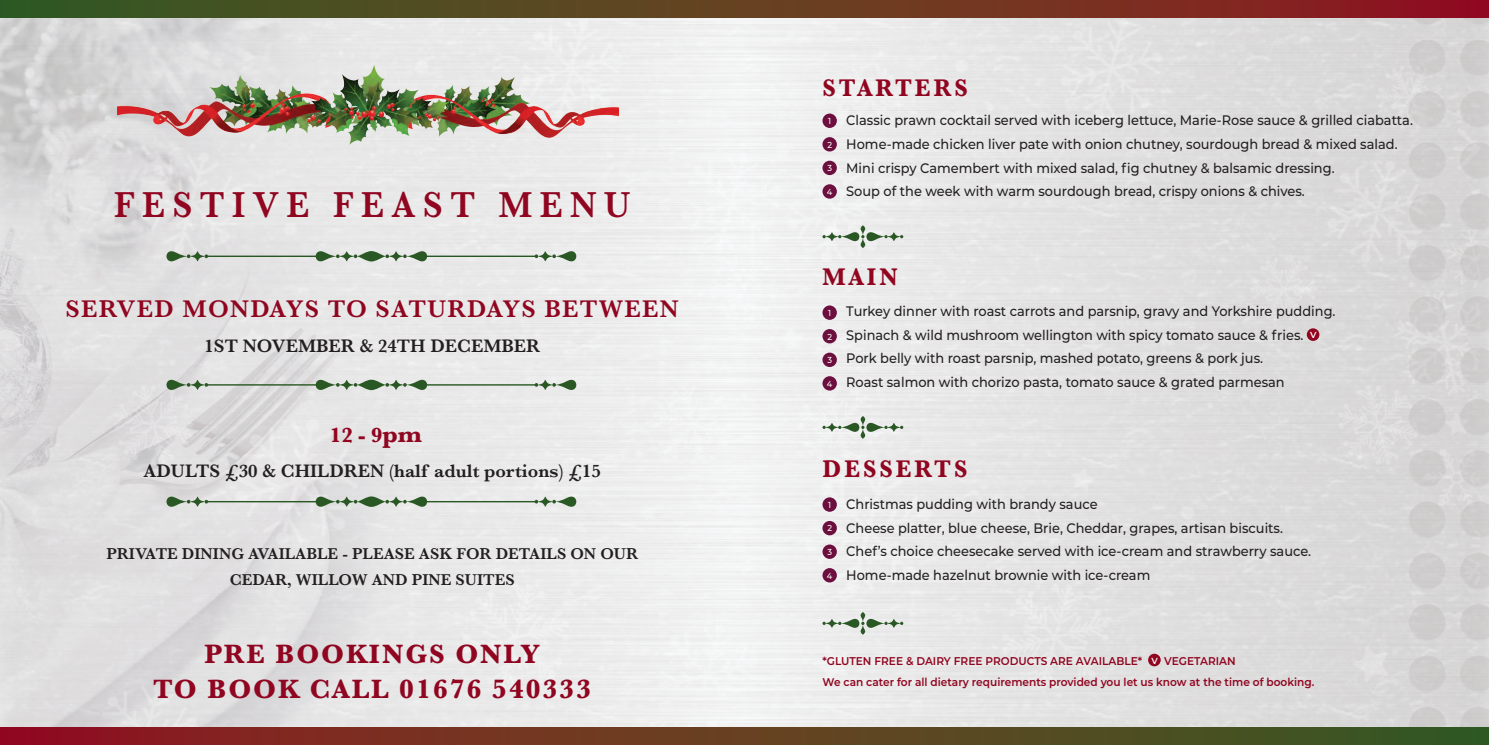
<style>
.page{position:relative;width:1489px;height:745px;background:#fff}
.page>*{position:absolute;margin:0;border:0;box-sizing:border-box;transform-origin:0 0}
.t1{font:600 37.5px "Baskerville";letter-spacing:.21em;color:#900520;scale:.93 1}
.t2{font:700 27.5px/35px "Baskerville";letter-spacing:.07em;color:#900520;text-align:center}
.t3{font:600 25px "Baskerville";letter-spacing:.05em;color:#900520}
.t4{font:700 25px "Baskerville";letter-spacing:.13em;color:#900520;scale:.94 1}
.t5{font:700 21.25px "Baskerville";color:#900520}
.t6{font:600 18.75px "Baskerville";color:#231f20}
.t7{font:600 16.25px/26.2px "Baskerville";color:#231f20;text-align:center}
.t8{font:500 13.75px/23.5px "Montserrat";color:#231f20;scale:.94 1}
.t9{font:600 11.25px/21.2px "Montserrat";color:#900520;scale:.94 1}
.s1{font-size:25px}
.s2{font-size:8.62px;color:#fff}
.s3{font-weight:600;font-size:8.75px;color:#fff}
.s4{font-size:8.75px;color:#fff}
</style>
<div class="page">
<img style="left:0;top:18px;width:1488px;height:709px">
<div style="left:822px;top:113px;width:14px;height:15px;background:#6c0e3e;border-radius:50%"></div>
<div style="left:822px;top:137px;width:14px;height:14px;background:#6c0e3e;border-radius:50%"></div>
<div style="left:822px;top:161px;width:14px;height:14px;background:#6c0e3e;border-radius:50%"></div>
<div style="left:822px;top:184px;width:14px;height:14px;background:#6c0e3e;border-radius:50%"></div>
<div style="left:822px;top:305px;width:14px;height:14px;background:#6c0e3e;border-radius:50%"></div>
<div style="left:822px;top:329px;width:14px;height:14px;background:#6c0e3e;border-radius:50%"></div>
<div style="left:1306px;top:328px;width:13px;height:13px;background:#900520;border-radius:50%"></div>
<div style="left:822px;top:352px;width:14px;height:15px;background:#6c0e3e;border-radius:50%"></div>
<div style="left:822px;top:376px;width:14px;height:14px;background:#6c0e3e;border-radius:50%"></div>
<div style="left:822px;top:497px;width:14px;height:14px;background:#6c0e3e;border-radius:50%"></div>
<div style="left:822px;top:520px;width:14px;height:15px;background:#6c0e3e;border-radius:50%"></div>
<div style="left:822px;top:544px;width:14px;height:14px;background:#6c0e3e;border-radius:50%"></div>
<div style="left:822px;top:567px;width:14px;height:15px;background:#6c0e3e;border-radius:50%"></div>
<svg style="left:1147px;top:653px;width:13px;height:13px"></svg>
<svg style="left:0;top:0;width:1488px;height:18px;background:#633c21"></svg>
<svg style="left:0;top:727px;width:1488px;height:17px;background:#643b21"></svg>
<img style="left:117px;top:64px;width:501px;height:80px">
<svg style="left:166px;top:251px;width:42px;height:10px"></svg>
<hr style="left:208px;top:255px;width:109px;height:2px;background:#2a5824">
<svg style="left:315px;top:251px;width:42px;height:10px"></svg>
<svg style="left:385px;top:251px;width:42px;height:10px"></svg>
<svg style="left:357px;top:251px;width:29px;height:10px"></svg>
<svg style="left:534px;top:251px;width:42px;height:10px"></svg>
<hr style="left:425px;top:255px;width:110px;height:2px;background:#2a5824">
<svg style="left:166px;top:379px;width:42px;height:11px"></svg>
<hr style="left:208px;top:384px;width:109px;height:1px;background:#2a5824">
<svg style="left:315px;top:379px;width:42px;height:11px"></svg>
<svg style="left:385px;top:379px;width:42px;height:11px"></svg>
<svg style="left:357px;top:379px;width:29px;height:11px"></svg>
<svg style="left:534px;top:379px;width:42px;height:11px"></svg>
<hr style="left:425px;top:384px;width:110px;height:1px;background:#2a5824">
<svg style="left:166px;top:496px;width:42px;height:11px"></svg>
<hr style="left:208px;top:500px;width:109px;height:2px;background:#2a5824">
<svg style="left:315px;top:496px;width:42px;height:11px"></svg>
<svg style="left:385px;top:496px;width:42px;height:11px"></svg>
<svg style="left:357px;top:496px;width:29px;height:10px"></svg>
<svg style="left:534px;top:496px;width:42px;height:11px"></svg>
<hr style="left:425px;top:500px;width:110px;height:2px;background:#2a5824">
<svg style="left:822px;top:225px;width:81px;height:23px"></svg>
<svg style="left:822px;top:415px;width:81px;height:23px"></svg>
<svg style="left:822px;top:611px;width:81px;height:23px;background:#c7cfc6"></svg>
<h1 class="t1" style="left:114px;top:178px;width:556px">FESTIVE FEAST MENU</h1>
<h3 class="t3" style="left:66px;top:291px;width:614px">SERVED MONDAYS TO SATURDAYS BETWEEN</h3>
<h3 class="t6" style="left:204px;top:333px;width:337px">1ST NOVEMBER &amp; 24TH DECEMBER</h3>
<h3 class="t5" style="left:330px;top:420px;width:93px">12 - 9<span class="s1">pm</span></h3>
<h3 class="t6" style="left:144px;top:458px;width:459px">ADULTS £30 &amp; CHILDREN (half adult portions) £15</h3>
<p class="t7" style="left:106px;top:540px;width:533px">PRIVATE DINING AVAILABLE - PLEASE ASK FOR DETAILS ON OUR<br>CEDAR, WILLOW AND PINE SUITES</p>
<h2 class="t2" style="left:153px;top:636px;width:439px">PRE BOOKINGS ONLY<br>TO BOOK CALL 01676 540333</h2>
<h3 class="t4" style="left:822px;top:70px;width:156px">STARTERS</h3>
<p class="t8" style="left:827px;top:108px;width:625px"><span class="s2">1</span> Classic prawn cocktail served with iceberg lettuce, Marie-Rose sauce &amp; grilled ciabatta.<br><span class="s2">2</span> Home-made chicken liver pate with onion chutney, sourdough bread &amp; mixed salad.<br><span class="s2">3</span> Mini crispy Camembert with mixed salad, fig chutney &amp; balsamic dressing.<br><span class="s2">4</span> Soup of the week with warm sourdough bread, crispy onions &amp; chives.</p>
<h3 class="t4" style="left:822px;top:259px;width:82px">MAIN</h3>
<p class="t8" style="left:827px;top:299px;width:542px"><span class="s2">1</span> Turkey dinner with roast carrots and parsnip, gravy and Yorkshire pudding.<br><span class="s2">2</span> Spinach &amp; wild mushroom wellington with spicy tomato sauce &amp; fries. <span class="s3">V<br></span><span class="s2">3</span> Pork belly with roast parsnip, mashed potato, greens &amp; pork jus.<br><span class="s2">4</span> Roast salmon with chorizo pasta, tomato sauce &amp; grated parmesan</p>
<h3 class="t4" style="left:822px;top:451px;width:155px">DESSERTS</h3>
<p class="t8" style="left:827px;top:491px;width:516px"><span class="s2">1</span> Christmas pudding with brandy sauce<br><span class="s2">2</span> Cheese platter, blue cheese, Brie, Cheddar, grapes, artisan biscuits.<br><span class="s2">3</span> Chef’s choice cheesecake served with ice-cream and strawberry sauce.<br><span class="s2">4</span> Home-made hazelnut brownie with ice-cream</p>
<p class="t9" style="left:822px;top:649px;width:525px">*GLUTEN FREE &amp; DAIRY FREE PRODUCTS ARE AVAILABLE* <span class="s4">V</span> VEGETARIAN<br>We can cater for all dietary requirements provided you let us know at the time of booking.</p>
</div>
